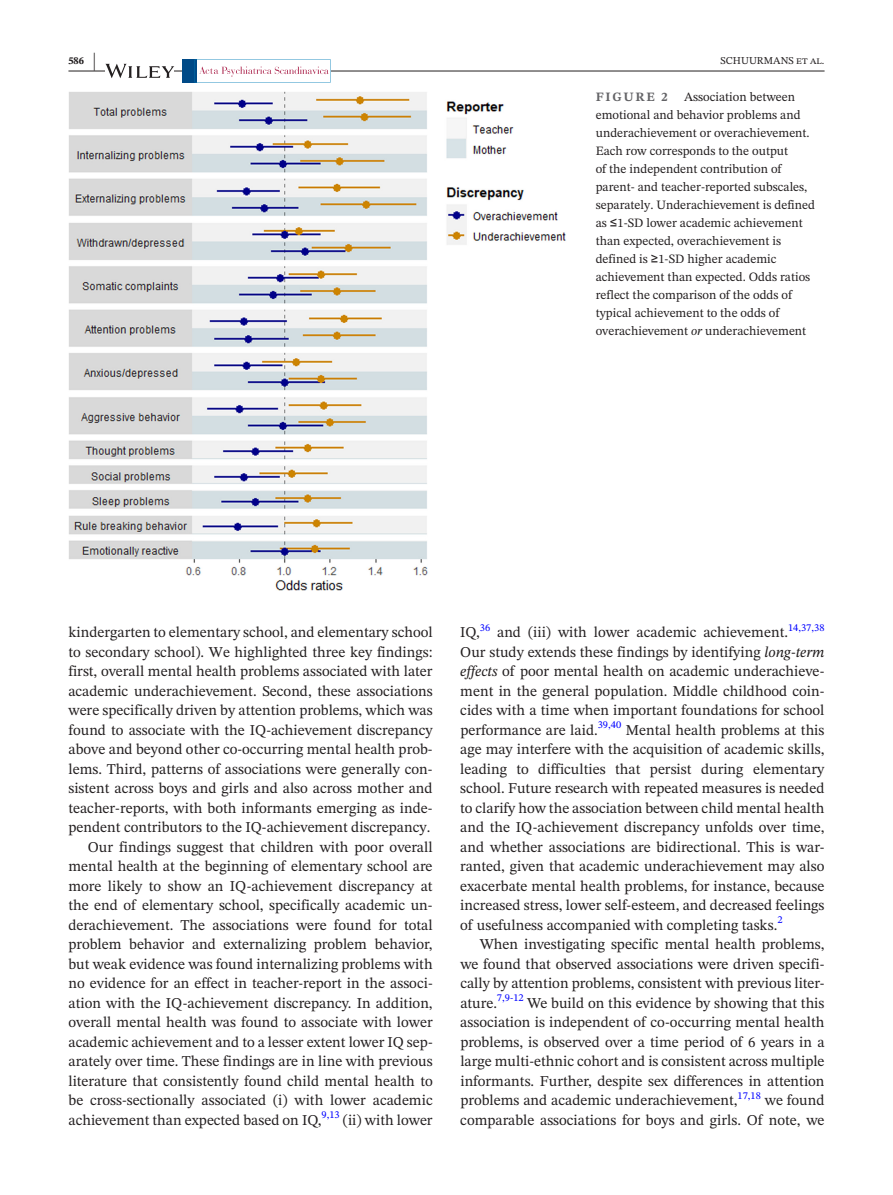
<style>
.page{position:relative;width:893px;height:1195px;background:#fff}
.page>*{position:absolute;margin:0;border:0;box-sizing:border-box;transform-origin:0 0}
.t1{font:15px/19.5px "STIX Two Text";color:#231f20;text-align:justify}
.t2{font:12.75px/18px "STIX Two Text";color:#231f20}
.t3{font:700 12.75px "STIX Two Text";letter-spacing:.14em;color:#636366}
.t4{font:10.5px "STIX Two Text";color:#00f}
.t5{font:10.5px "STIX Two Text";color:#231f20}
.t6{font:700 10.5px "STIX Two Text";color:#231f20}
.s1{font-size:21px}
.s2{font-family:"Arial Unicode MS"}
.s3{font-style:italic}
</style>
<div class="page">
<hr style="left:68px;top:71px;width:756px;height:1px;background:#231f20">
<svg style="left:105px;top:64px;width:69px;height:14px"></svg>
<div style="left:182px;top:59px;width:14px;height:24px;background:#004a87"></div>
<svg style="left:195px;top:59px;width:136px;height:24px"></svg>
<img style="left:69px;top:91px;width:497px;height:500px">
<p class="t6" style="left:68px;top:53px;width:29px">586 <span class="s1">|</span></p>
<p class="t5" style="left:721px;top:53px;width:105px">SCHUURMANS et al.</p>
<p class="t2" style="left:596px;top:88px;width:221px;text-indent:88px">Association between emotional and behavior problems and underachievement or overachievement.<br>Each row corresponds to the output<br>of the independent contribution of parent- and teacher-reported subscales, separately. Underachievement is defined as <span class="s2">≤</span>1-SD lower academic achievement than expected, overachievement is defined is <span class="s2">≥</span>1-SD higher academic achievement than expected. Odds ratios reflect the comparison of the odds of typical achievement to the odds of overachievement <span class="s3">or</span> underachievement</p>
<p class="t3" style="left:596px;top:88px;width:73px">FIGURE 2</p>
<p class="t4" style="left:480px;top:620px;width:12px">36</p>
<p class="t1" style="left:497px;top:623px;width:292px">and (iii) with lower academic achievement.</p>
<p class="t4" style="left:788px;top:620px;width:38px">14,37,38</p>
<p class="t1" style="left:460px;top:642px;width:366px">Our study extends these findings by identifying <span class="s3">long</span>-<span class="s3">term effects</span> of poor mental health on academic underachieve&shy;ment in the general population. Middle childhood coin&shy;cides with a time when important foundations for school performance are laid.</p>
<p class="t1" style="left:68px;top:623px;width:366px;text-align:right">kindergarten to elementary school, and elementary school to secondary school). We highlighted three key findings: first, overall mental health problems associated with later academic underachievement. Second, these associations were specifically driven by attention problems, which was found to associate with the IQ-achievement discrepancy above and beyond other co-occurring mental health prob&shy;lems. Third, patterns of associations were generally con&shy;sistent across boys and girls and also across mother and teacher-reports, with both informants emerging as inde&shy;pendent contributors to the IQ-achievement discrepancy.<br>Our findings suggest that children with poor overall mental health at the beginning of elementary school are more likely to show an IQ-achievement discrepancy at the end of elementary school, specifically academic un&shy;derachievement. The associations were found for total problem behavior and externalizing problem behavior, but weak evidence was found internalizing problems with no evidence for an effect in teacher-report in the associ&shy;ation with the IQ-achievement discrepancy. In addition, overall mental health was found to associate with lower academic achievement and to a lesser extent lower IQ sep&shy;arately over time. These findings are in line with previous literature that consistently found child mental health to be cross-sectionally associated (i) with lower academic achievement than expected based on IQ,<sup>9,13</sup> (ii) with lower</p>
<p class="t1" style="left:460px;top:623px;width:21px">IQ,</p>
<p class="t4" style="left:598px;top:717px;width:25px">39,40</p>
<p class="t1" style="left:460px;top:720px;width:366px;text-indent:166px">Mental health problems at this age may interfere with the acquisition of academic skills, leading to difficulties that persist during elementary school. Future research with repeated measures is needed to clarify how the association between child mental health and the IQ-achievement discrepancy unfolds over time, and whether associations are bidirectional. This is war&shy;ranted, given that academic underachievement may also exacerbate mental health problems, for instance, because increased stress, lower self-esteem, and decreased feelings of usefulness accompanied with completing tasks.</p>
<p class="t4" style="left:777px;top:912px;width:7px">2</p>
<p class="t1" style="left:460px;top:935px;width:366px;text-indent:19px">When investigating specific mental health problems, we found that observed associations were driven specifi&shy;cally by attention problems, consistent with previous liter&shy;ature.</p>
<p class="t4" style="left:497px;top:990px;width:28px">7,9-12</p>
<p class="t1" style="left:460px;top:993px;width:366px;text-indent:67px">We build on this evidence by showing that this association is independent of co-occurring mental health problems, is observed over a time period of 6 years in a large multi-ethnic cohort and is consistent across multiple informants. Further, despite sex differences in attention problems and academic underachievement,</p>
<p class="t4" style="left:737px;top:1088px;width:25px">17,18</p>
<p class="t1" style="left:460px;top:1091px;width:366px;text-align:right">we found<br>comparable associations for boys and girls. Of note, we</p>
</div>
